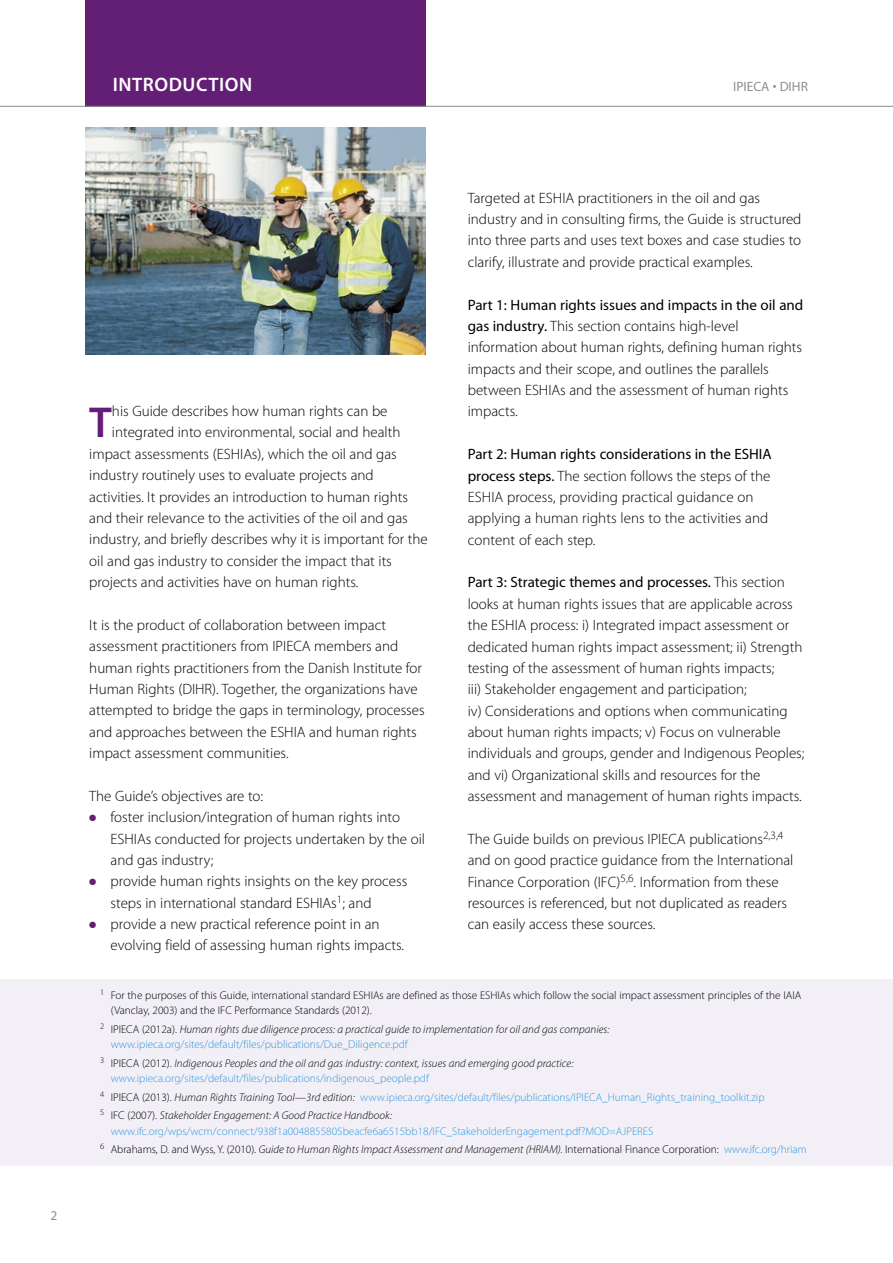
<style>
.page{position:relative;width:893px;height:1263px;background:#fff}
.page>*{position:absolute;margin:0;border:0;box-sizing:border-box;transform-origin:0 0}
.t1{font:600 43.5px "Myriad Pro";color:#631e76}
.t2{font:600 19.5px "Myriad Pro";letter-spacing:.025em;color:#fff}
.t3{font:300 15px/21.3px "Myriad Pro";color:#000}
.t4{font:13.5px "Myriad Pro";color:#8f8f8f}
.t5{font:300 11.25px/18.6px "Myriad Pro";color:#3399e0}
.t6{font:italic 300 11.25px/15.5px "Myriad Pro";letter-spacing:.005em;color:#000}
.t7{font:300 11.25px/15.5px "Myriad Pro";color:#000}
.s1{color:#631e76}
.s2{font-weight:400}
.s3{font-style:normal}
.s4{font-style:normal;color:#3693da}
.s5{font-style:normal;color:#3399e0}
.s6{color:#000}
.s7{font-style:italic;color:#000}
</style>
<div class="page">
<div style="left:0;top:979px;width:893px;height:187px;background:#f2f0f6"></div>
<img style="left:85px;top:128px;width:340px;height:226px">
<div style="left:85px;top:0;width:340px;height:106px;background:#631e76"></div>
<hr style="left:0;top:106px;width:893px;height:1px;background:#8f8f8f">
<h2 class="t2" style="left:113px;top:77px;width:141px">INTRODUCTION</h2>
<p class="t4" style="left:733px;top:81px;width:76px">IPIECA • DIHR</p>
<p class="t4" style="left:50px;top:1210px;width:8px">2</p>
<h1 class="t1" style="left:89px;top:406px;width:24px">T</h1>
<p class="t3" style="left:112px;top:402px;width:277px">his Guide describes how human rights can be</p>
<p class="t3" style="left:112px;top:423px;width:290px">integrated into environmental, social and health</p>
<p class="t3" style="left:89px;top:444px;width:309px">impact assessments (ESHIAs), which the oil and gas</p>
<p class="t3" style="left:89px;top:466px;width:286px">industry routinely uses to evaluate projects and</p>
<p class="t3" style="left:89px;top:487px;width:320px">activities. It provides an introduction to human rights</p>
<p class="t3" style="left:89px;top:508px;width:320px">and their relevance to the activities of the oil and gas</p>
<p class="t3" style="left:89px;top:530px;width:340px">industry, and briefly describes why it is important for the</p>
<p class="t3" style="left:89px;top:551px;width:304px">oil and gas industry to consider the impact that its</p>
<p class="t3" style="left:89px;top:573px;width:271px">projects and activities have on human rights.</p>
<p class="t3" style="left:89px;top:615px;width:337px">It is the product of collaboration between impact assessment practitioners from IPIECA members and human rights practitioners from the Danish Institute for Human Rights (DIHR). Together, the organizations have attempted to bridge the gaps in terminology, processes and approaches between the ESHIA and human rights impact assessment communities.</p>
<p class="t3" style="left:89px;top:786px;width:175px">The Guide’s objectives are to:</p>
<p class="t3" style="left:111px;top:808px;width:316px;text-indent:-21px"><span class="s1">●</span> foster inclusion/integration of human rights into<br>ESHIAs conducted for projects undertaken by the oil and gas industry;</p>
<p class="t3" style="left:111px;top:872px;width:298px;text-indent:-21px"><span class="s1">●</span> provide human rights insights on the key process steps in international standard ESHIAs<sup>1</sup>; and</p>
<p class="t3" style="left:111px;top:915px;width:295px;text-indent:-21px"><span class="s1">●</span> provide a new practical reference point in an evolving field of assessing human rights impacts.</p>
<p class="t3" style="left:468px;top:188px;width:335px">Targeted at ESHIA practitioners in the oil and gas industry and in consulting firms, the Guide is structured into three parts and uses text boxes and case studies to clarify, illustrate and provide practical examples.</p>
<p class="t3" style="left:468px;top:295px;width:337px"><span class="s2">Part 1: Human rights issues and impacts in the oil and gas industry.</span> This section contains high-level information about human rights, defining human rights impacts and their scope, and outlines the parallels between ESHIAs and the assessment of human rights impacts.</p>
<p class="t3" style="left:468px;top:445px;width:305px"><span class="s2">Part 2: Human rights considerations in the ESHIA process steps.</span> The section follows the steps of the ESHIA process, providing practical guidance on applying a human rights lens to the activities and content of each step.</p>
<p class="t3" style="left:468px;top:573px;width:338px"><span class="s2">Part 3: Strategic themes and processes.</span> This section looks at human rights issues that are applicable across the ESHIA process: i) Integrated impact assessment or dedicated human rights impact assessment; ii) Strength testing of the assessment of human rights impacts;<br>iii) Stakeholder engagement and participation;<br>iv) Considerations and options when communicating about human rights impacts; v) Focus on vulnerable individuals and groups, gender and Indigenous Peoples; and vi) Organizational skills and resources for the assessment and management of human rights impacts.</p>
<p class="t3" style="left:468px;top:829px;width:327px">The Guide builds on previous IPIECA publications<sup>2,3,4 </sup>and on good practice guidance from the International Finance Corporation (IFC)<sup>5,6</sup>. Information from these resources is referenced, but not duplicated as readers can easily access these sources.</p>
<p class="t7" style="left:111px;top:988px;width:692px;text-indent:-11px"><sup>1</sup> For the purposes of this Guide, international standard ESHIAs are defined as those ESHIAs which follow the social impact assessment principles of the IAIA (Vanclay, 2003) and the IFC Performance Standards (2012).</p>
<p class="t6" style="left:111px;top:1022px;width:500px;text-indent:-11px"><sup>2</sup> <span class="s3">IPIECA (2012a).</span> Human rights due diligence process: a practical guide to implementation for oil and gas companies: <span class="s4">www.ipieca.org/sites/default/files/publications/Due_Diligence.pdf</span></p>
<p class="t6" style="left:111px;top:1056px;width:464px;text-indent:-11px"><sup>3</sup> <span class="s3">IPIECA (2012).</span> Indigenous Peoples and the oil and gas industry: context, issues and emerging good practice: <span class="s5">www.ipieca.org/sites/default/files/publications/indigenous_people.pdf</span></p>
<p class="t5" style="left:100px;top:1088px;width:666px"><sup>4</sup> <span class="s6">IPIECA (2013).</span> <span class="s7">Human Rights Training Tool—3rd edition:</span> www.ipieca.org/sites/default/files/publications/IPIECA_Human_Rights_training_toolkit.zip<br><sup>5</sup> <span class="s6">IFC (2007).</span> <span class="s7">Stakeholder Engagement: A Good Practice Handbook:</span></p>
<p class="t5" style="left:100px;top:1122px;width:708px;text-indent:11px">www.ifc.org/wps/wcm/connect/938f1a0048855805beacfe6a6515bb18/IFC_StakeholderEngagement.pdf?MOD=AJPERES<br><sup>6</sup> <span class="s6">Abrahams, D. and Wyss, Y. (2010).</span> <span class="s7">Guide to Human Rights Impact Assessment and Management (HRIAM).</span> <span class="s6">International Finance Corporation:</span> www.ifc.org/hriam</p>
</div>
